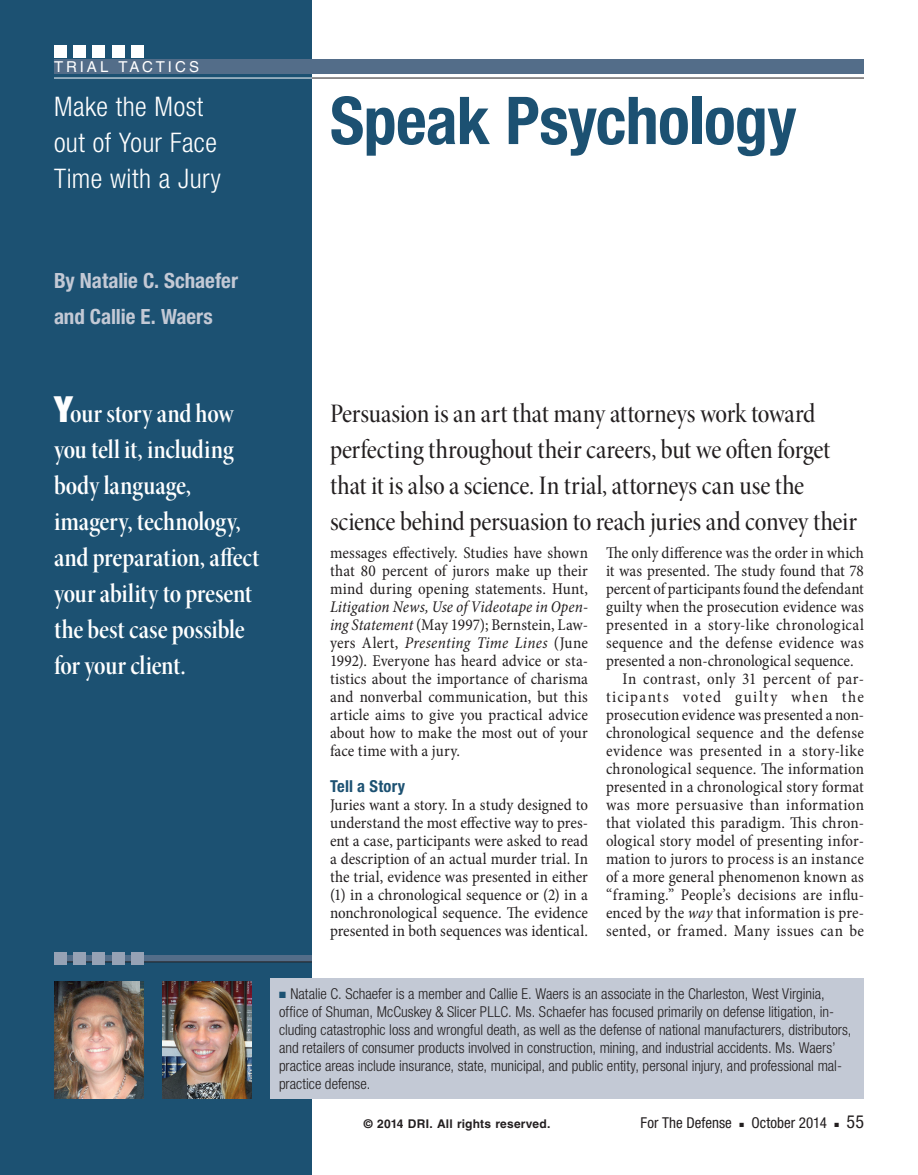
<style>
.page{position:relative;width:918px;height:1175px;background:#fff}
.page>*{position:absolute;margin:0;border:0;box-sizing:border-box;transform-origin:0 0}
.head{font:700 condensed 66px "Helvetica Neue";letter-spacing:-.01em;color:#1c5172}
.body_opening_paragra{font:27px/36px "Minion Pro Medium Cn Disp";letter-spacing:-.005em;color:#231f20}
.blurb{font:27px/36px "Minion Pro Semibold Cn Disp";letter-spacing:-.005em;color:#fff}
.kicker{font:300 condensed 27px/36px "Helvetica Neue";letter-spacing:.02em;color:#fff}
.byline{font:700 condensed 21px/36px "Helvetica Neue";letter-spacing:-.005em;color:#c3c9d5}
.folio_right{font:condensed 18px "Helvetica Neue";color:#231f20}
.body_no_ind{font:condensed 16.5px/18px "Minion Pro";color:#231f20;text-align:justify}
.body_para_ind_looses{font:condensed 16.5px/18px "Minion Pro";letter-spacing:.015em;color:#231f20;text-align:justify}
.body_no_ind_looser{font:condensed 16.5px/18px "Minion Pro";letter-spacing:.005em;color:#231f20;text-align:justify}
.subhead_1{font:700 condensed 16.5px "Helvetica Neue";letter-spacing:.015em;color:#1c5172}
.t1{font:300 condensed 15px/18px "Helvetica Neue";color:#231f20}
.folio_right-2{font:condensed 15px "Helvetica Neue";color:#231f20}
.t2{font:15px "Helvetica";letter-spacing:.195em;color:#fff}
.copyright_black{font:700 12px "Helvetica";letter-spacing:.015em;color:#231f20}
.s1{font-family:"Helvetica Neue";font-weight:900;font-stretch:condensed;font-size:36px}
.s2{font-style:italic}
.s3{color:#1c5172}
</style>
<div class="page">
<div style="left:0;top:0;width:312px;height:1174px;background:#1c5172"></div>
<div style="left:54px;top:956px;width:258px;height:6px;background:#536d89"></div>
<hr style="left:54px;top:961px;width:258px;height:1px;background:#231f20">
<div style="left:54px;top:952px;width:12px;height:13px;background:#96a2b5"></div>
<div style="left:73px;top:952px;width:13px;height:13px;background:#96a2b5"></div>
<div style="left:93px;top:952px;width:12px;height:13px;background:#96a2b5"></div>
<div style="left:112px;top:952px;width:13px;height:13px;background:#96a2b5"></div>
<div style="left:132px;top:952px;width:12px;height:13px;background:#96a2b5"></div>
<div style="left:54px;top:45px;width:12px;height:12px;background:#fff"></div>
<div style="left:73px;top:45px;width:13px;height:12px;background:#fff"></div>
<div style="left:93px;top:45px;width:12px;height:12px;background:#fff"></div>
<div style="left:112px;top:45px;width:13px;height:12px;background:#fff"></div>
<div style="left:132px;top:45px;width:12px;height:12px;background:#fff"></div>
<div style="left:54px;top:59px;width:810px;height:15px;background:#536d89"></div>
<hr style="left:312px;top:78px;width:552px;height:1px;background:#231f20">
<hr style="left:54px;top:78px;width:258px;height:1px;background:#fff">
<div style="left:270px;top:978px;width:594px;height:120px;background:#c3c9d5"></div>
<img style="left:54px;top:981px;width:90px;height:117px">
<img style="left:162px;top:981px;width:90px;height:117px">
<p class="t2" style="left:54px;top:58px;width:147px">TRIAL TACTICS</p>
<p class="kicker" style="left:54px;top:88px;width:168px">Make the Most out of Your Face<br>Time with a Jury</p>
<p class="head" style="left:330px;top:81px;width:468px">Speak Psychology</p>
<p class="byline" style="left:54px;top:262px;width:186px">By Natalie C. Schaefer and Callie E. Waers</p>
<p class="blurb" style="left:54px;top:395px;width:207px"><span class="s1">Y</span>our story and how you tell it, including body language, imagery, technology, and preparation, affect your ability to present the best case possible for your client.</p>
<p class="body_opening_paragra" style="left:330px;top:395px;width:529px">Persuasion is an art that many attorneys work toward perfecting throughout their careers, but we often forget that it is also a science. In trial, attorneys can use the science behind persuasion to reach juries and convey their</p>
<p class="body_no_ind" style="left:606px;top:544px;width:260px">The only difference was the order in which it was presented. The study found that 78 percent of participants found the defendant guilty when the prosecution evidence was presented in a story-like chronological sequence and the defense evidence was presented a non-chronological sequence.</p>
<p class="body_para_ind_looses" style="left:606px;top:670px;width:260px;text-indent:16px">In contrast, only 31 percent of par&shy;ticipants voted guilty when the prosecution evidence was presented a non&shy;chronological sequence and the defense evidence was presented in a story-like chronological sequence. The information presented in a chronological story format was more persuasive than information that violated this paradigm. This chron&shy;ological story model of presenting infor&shy;mation to jurors to process is an instance of a more general phenomenon known as “framing.” People’s decisions are influ&shy;enced by the <span class="s2">way</span> that information is pre&shy;sented, or framed. Many issues can be</p>
<p class="body_no_ind_looser" style="left:330px;top:544px;width:260px">messages effectively. Studies have shown that 80 percent of jurors make up their mind during opening statements. Hunt, <span class="s2">Litigation News, Use of Videotape in Open&shy;ing Statement</span> (May 1997); Bernstein, Law&shy;yers Alert, <span class="s2">Presenting Time Lines</span> (June 1992). Everyone has heard advice or sta&shy;tistics about the importance of charisma and nonverbal communication, but this article aims to give you practical advice about how to make the most out of your face time with a jury.</p>
<p class="subhead_1" style="left:330px;top:776px;width:77px">Tell a Story</p>
<p class="body_no_ind" style="left:330px;top:796px;width:260px">Juries want a story. In a study designed to understand the most effective way to pres&shy;ent a case, participants were asked to read a description of an actual murder trial. In the trial, evidence was presented in either (1) in a chronological sequence or (2) in a nonchronological sequence. The evidence presented in both sequences was identical.</p>
<p class="t1" style="left:279px;top:985px;width:574px"><span class="s3">■</span> Natalie C. Schaefer is a member and Callie E. Waers is an associate in the Charleston, West Virginia, office of Shuman, McCuskey &amp; Slicer PLLC. Ms. Schaefer has focused primarily on defense litigation, in&shy;cluding catastrophic loss and wrongful death, as well as the defense of national manufacturers, distributors, and retailers of consumer products involved in construction, mining, and industrial accidents. Ms. Waers’ practice areas include insurance, state, municipal, and public entity, personal injury, and professional mal&shy;practice defense.</p>
<p class="copyright_black" style="left:364px;top:1116px;width:188px">© 2014 DRI. All rights reserved.</p>
<p class="folio_right-2" style="left:640px;top:1114px;width:93px">For The Defense</p>
<p class="folio_right-2" style="left:739px;top:1114px;width:89px">■ October 2014</p>
<p class="folio_right" style="left:835px;top:1111px;width:31px">■ 55</p>
</div>
